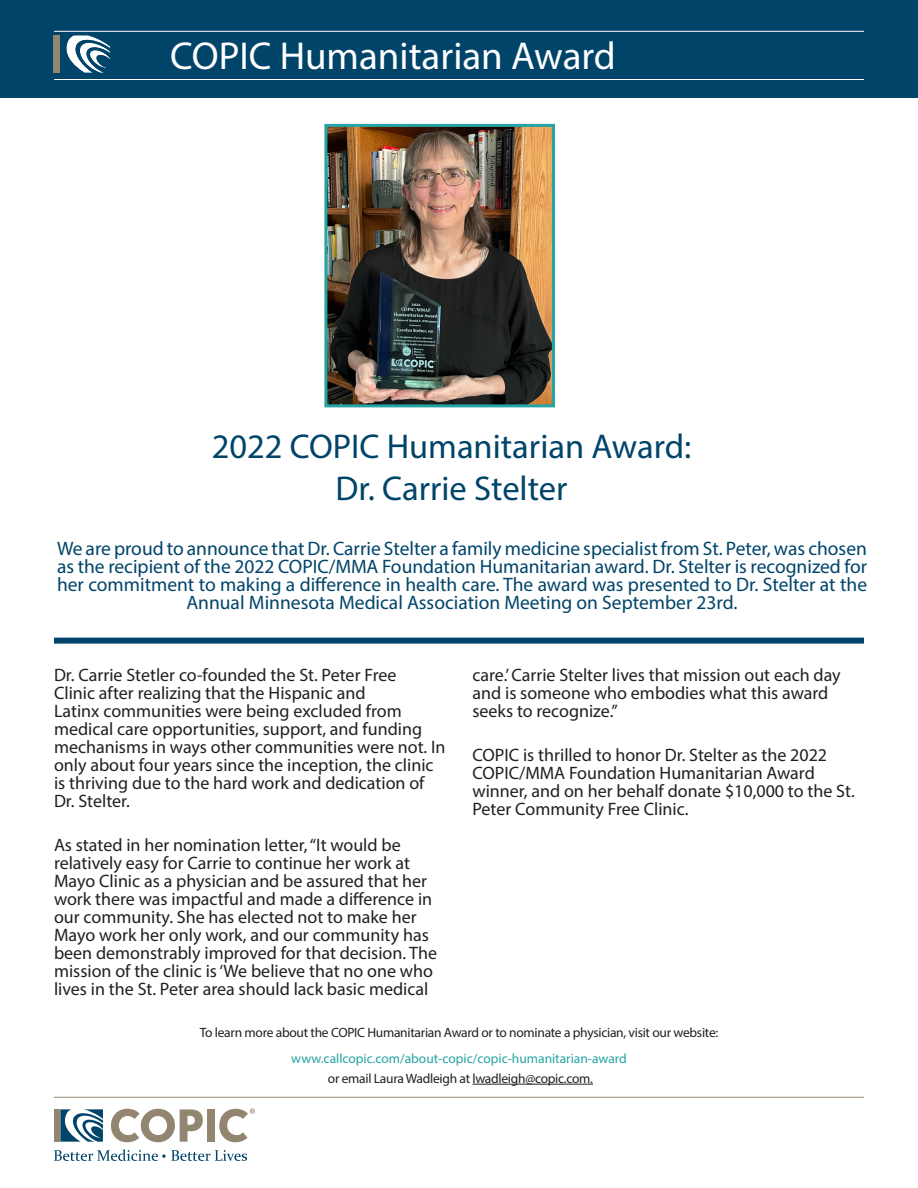
<style>
.page{position:relative;width:918px;height:1188px;background:#fff}
.page>*{position:absolute;margin:0;border:0;box-sizing:border-box;transform-origin:0 0}
.t1{font:39px "Myriad Pro";color:#fff}
.t2{font:34.5px "Myriad Pro";color:#00446a}
.Text{font:19.5px/18px "Myriad Pro";color:#00446a;text-align:center}
.Text-2{font:18px/18px "Myriad Pro";color:#231f20}
.Text-3{font:13.5px/19.5px "Myriad Pro";letter-spacing:-.005em;color:#26a3a4;text-align:center}
.Text-4{font:13.5px "Myriad Pro";letter-spacing:-.02em;color:#231f20}
.s1{color:#231f20}
</style>
<div class="page">
<div style="left:0;top:0;width:918px;height:97px;background:#00446a"></div>
<hr style="left:54px;top:79px;width:810px;height:1px;background:#fff">
<hr style="left:54px;top:31px;width:810px;height:1px;background:#fff">
<div style="left:54px;top:1109px;width:5px;height:33px;background:#938671"></div>
<svg style="left:54px;top:1149px;width:193px;height:12px"></svg>
<svg style="left:111px;top:1109px;width:92px;height:33px"></svg>
<div style="left:207px;top:1109px;width:8px;height:33px;background:#938671"></div>
<svg style="left:60px;top:1109px;width:43px;height:33px"></svg>
<svg style="left:219px;top:1109px;width:36px;height:33px"></svg>
<hr style="left:54px;top:1097px;width:810px;height:1px;background:#938671">
<img style="left:328px;top:128px;width:223px;height:275px">
<div style="left:324px;top:124px;width:231px;height:283px;border:3px solid #26a3a4"></div>
<div style="left:54px;top:638px;width:810px;height:6px;background:#00446a"></div>
<div style="left:54px;top:35px;width:6px;height:38px;background:#938671"></div>
<svg style="left:66px;top:35px;width:44px;height:38px"></svg>
<hr style="left:472px;top:1084px;width:121px;height:1px;background:#231f20">
<p class="t1" style="left:170px;top:32px;width:447px">COPIC Humanitarian Award</p>
<p class="t2" style="left:212px;top:425px;width:481px">2022 COPIC Humanitarian Award:</p>
<p class="t2" style="left:335px;top:467px;width:234px">Dr. Carrie Stelter</p>
<p class="Text" style="left:57px;top:540px;width:812px">We are proud to announce that Dr. Carrie Stelter a family medicine specialist from St. Peter, was chosen as the recipient of the 2022 COPIC/MMA Foundation Humanitarian award. Dr. Stelter is recognized for her commitment to making a difference in health care. The award was presented to Dr. Stelter at the Annual Minnesota Medical Association Meeting on September 23rd.</p>
<p class="Text-2" style="left:54px;top:665px;width:393px">Dr. Carrie Stetler co-founded the St. Peter Free<br>Clinic after realizing that the Hispanic and<br>Latinx communities were being excluded from medical care opportunities, support, and funding mechanisms in ways other communities were not. In only about four years since the inception, the clinic is thriving due to the hard work and dedication of Dr. Stelter.</p>
<p class="Text-2" style="left:54px;top:836px;width:385px">As stated in her nomination letter, “It would be relatively easy for Carrie to continue her work at Mayo Clinic as a physician and be assured that her work there was impactful and made a difference in our community. She has elected not to make her Mayo work her only work, and our community has been demonstrably improved for that decision. The mission of the clinic is ‘We believe that no one who lives in the St. Peter area should lack basic medical</p>
<p class="Text-2" style="left:472px;top:665px;width:370px">care.’ Carrie Stelter lives that mission out each day and is someone who embodies what this award seeks to recognize.”</p>
<p class="Text-2" style="left:472px;top:746px;width:384px">COPIC is thrilled to honor Dr. Stelter as the 2022<br>COPIC/MMA Foundation Humanitarian Award winner, and on her behalf donate $10,000 to the St.<br>Peter Community Free Clinic.</p>
<p class="Text-4" style="left:200px;top:1024px;width:520px">To learn more about the COPIC Humanitarian Award or to nominate a physician, visit our website:</p>
<p class="Text-3" style="left:291px;top:1049px;width:337px">www.callcopic.com/about-copic/copic-humanitarian-award <span class="s1">or email Laura Wadleigh at lwadleigh@copic.com.</span></p>
</div>
